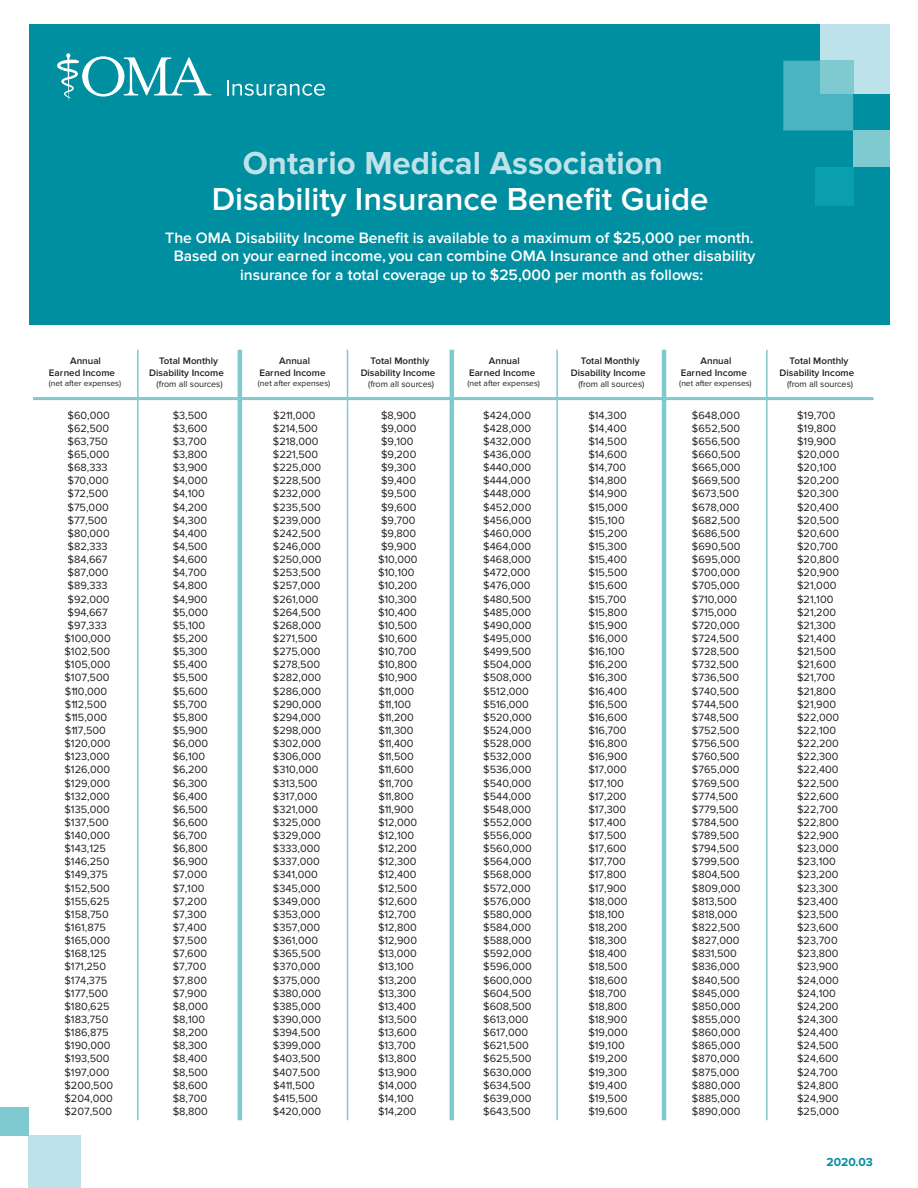
<style>
.page{position:relative;width:918px;height:1188px;background:#fff}
.page>*{position:absolute;margin:0;border:0;box-sizing:border-box;transform-origin:0 0}
.t1{font:600 33px "Proxima Nova";color:#fff}
.t2{font:700 33px "Proxima Nova";color:#bee2e9}
.t3{font:600 15.6px "Proxima Nova";color:#fff}
.t4{font:700 12px "Proxima Nova";color:#008fa1}
.t5{font:10.95px/13.2px "Proxima Nova";color:#231f20}
.t6{font:600 9.75px/11.7px "Proxima Nova";color:#231f20;text-align:center}
.t7{font:9px "Proxima Nova";color:#231f20}
.t8{font:8.4px "Proxima Nova";color:#231f20}
</style>
<div class="page">
<div style="left:29px;top:24px;width:861px;height:300px;background:#008fa1"></div>
<hr style="left:137px;top:350px;width:2px;height:770px;background:#7fc9d0">
<hr style="left:238px;top:350px;width:4px;height:770px;background:#7fc9d0">
<hr style="left:450px;top:350px;width:4px;height:770px;background:#7fc9d0">
<hr style="left:662px;top:350px;width:4px;height:770px;background:#7fc9d0">
<hr style="left:347px;top:350px;width:1px;height:770px;background:#7fc9d0">
<hr style="left:556px;top:350px;width:2px;height:770px;background:#7fc9d0">
<hr style="left:766px;top:350px;width:2px;height:770px;background:#7fc9d0">
<hr style="left:33px;top:397px;width:841px;height:3px;background:#7fc9d0">
<div style="left:820px;top:24px;width:70px;height:70px;background:#bee2e9"></div>
<div style="left:783px;top:61px;width:70px;height:69px;background:#4bb4c3"></div>
<div style="left:853px;top:130px;width:37px;height:37px;background:#7fc9d0"></div>
<div style="left:815px;top:167px;width:38px;height:38px;background:#099faf"></div>
<div style="left:29px;top:1136px;width:52px;height:52px;background:#bee2e9"></div>
<div style="left:0;top:1107px;width:29px;height:29px;background:#7fc9d0"></div>
<div style="left:820px;top:61px;width:33px;height:33px;background:#7fc9d0"></div>
<svg style="left:227px;top:80px;width:98px;height:16px"></svg>
<svg style="left:57px;top:53px;width:154px;height:48px"></svg>
<h1 class="t2" style="left:243px;top:144px;width:422px">Ontario Medical Association</h1>
<h1 class="t1" style="left:212px;top:180px;width:498px">Disability Insurance Benefit Guide</h1>
<h2 class="t3" style="left:165px;top:229px;width:590px">The OMA Disability Income Benefit is available to a maximum of $25,000 per month.</h2>
<h2 class="t3" style="left:174px;top:247px;width:583px">Based on your earned income, you can combine OMA Insurance and other disability</h2>
<h2 class="t3" style="left:240px;top:266px;width:465px">insurance for a total coverage up to $25,000 per month as follows:</h2>
<p class="t6" style="left:49px;top:355px;width:68px;text-align:left;text-indent:21px">Annual<br>Earned Income</p>
<p class="t8" style="left:49px;top:378px;width:74px">(net after expenses)</p>
<p class="t6" style="left:149px;top:355px;width:76px">Total Monthly<br>Disability Income</p>
<p class="t7" style="left:157px;top:378px;width:68px">(from all sources)</p>
<p class="t6" style="left:259px;top:355px;width:68px">Annual<br>Earned Income</p>
<p class="t8" style="left:258px;top:378px;width:74px">(net after expenses)</p>
<p class="t6" style="left:361px;top:355px;width:76px">Total Monthly<br>Disability Income</p>
<p class="t7" style="left:368px;top:378px;width:68px">(from all sources)</p>
<p class="t6" style="left:469px;top:355px;width:68px">Annual<br>Earned Income</p>
<p class="t8" style="left:468px;top:378px;width:74px">(net after expenses)</p>
<p class="t6" style="left:571px;top:355px;width:76px">Total Monthly<br>Disability Income</p>
<p class="t7" style="left:578px;top:378px;width:68px">(from all sources)</p>
<p class="t6" style="left:681px;top:355px;width:68px">Annual<br>Earned Income</p>
<p class="t8" style="left:679px;top:378px;width:74px">(net after expenses)</p>
<p class="t6" style="left:780px;top:355px;width:76px">Total Monthly<br>Disability Income</p>
<p class="t7" style="left:787px;top:378px;width:68px">(from all sources)</p>
<p class="t5" style="left:64px;top:409px;width:50px">$60,000 $62,500 $63,750 $65,000 $68,333 $70,000 $72,500 $75,000 $77,500 $80,000 $82,333 $84,667 $87,000 $89,333 $92,000 $94,667 $97,333 $100,000 $102,500 $105,000 $107,500 $110,000 $112,500 $115,000 $117,500 $120,000 $123,000 $126,000 $129,000 $132,000 $135,000 $137,500 $140,000 $143,125 $146,250 $149,375 $152,500 $155,625 $158,750 $161,875 $165,000 $168,125 $171,250 $174,375 $177,500 $180,625 $183,750 $186,875 $190,000 $193,500 $197,000 $200,500 $204,000 $207,500</p>
<p class="t5" style="left:273px;top:409px;width:50px">$211,000 $214,500 $218,000 $221,500 $225,000 $228,500 $232,000 $235,500 $239,000 $242,500 $246,000 $250,000 $253,500 $257,000 $261,000 $264,500 $268,000 $271,500 $275,000 $278,500 $282,000 $286,000 $290,000 $294,000 $298,000 $302,000 $306,000 $310,000 $313,500 $317,000 $321,000 $325,000 $329,000 $333,000 $337,000 $341,000 $345,000 $349,000 $353,000 $357,000 $361,000 $365,500 $370,000 $375,000 $380,000 $385,000 $390,000 $394,500 $399,000 $403,500 $407,500 $411,500 $415,500 $420,000</p>
<p class="t5" style="left:483px;top:409px;width:50px">$424,000 $428,000 $432,000 $436,000 $440,000 $444,000 $448,000 $452,000 $456,000 $460,000 $464,000 $468,000 $472,000 $476,000 $480,500 $485,000 $490,000 $495,000 $499,500 $504,000 $508,000 $512,000 $516,000 $520,000 $524,000 $528,000 $532,000 $536,000 $540,000 $544,000 $548,000 $552,000 $556,000 $560,000 $564,000 $568,000 $572,000 $576,000 $580,000 $584,000 $588,000 $592,000 $596,000 $600,000 $604,500 $608,500 $613,000 $617,000 $621,500 $625,500 $630,000 $634,500 $639,000 $643,500</p>
<p class="t5" style="left:692px;top:409px;width:50px">$648,000 $652,500 $656,500 $660,500 $665,000 $669,500 $673,500 $678,000 $682,500 $686,500 $690,500 $695,000 $700,000 $705,000 $710,000 $715,000 $720,000 $724,500 $728,500 $732,500 $736,500 $740,500 $744,500 $748,500 $752,500 $756,500 $760,500 $765,000 $769,500 $774,500 $779,500 $784,500 $789,500 $794,500 $799,500 $804,500 $809,000 $813,500 $818,000 $822,500 $827,000 $831,500 $836,000 $840,500 $845,000 $850,000 $855,000 $860,000 $865,000 $870,000 $875,000 $880,000 $885,000 $890,000</p>
<p class="t5" style="left:173px;top:409px;width:37px">$3,500 $3,600 $3,700 $3,800 $3,900 $4,000 $4,100 $4,200 $4,300 $4,400 $4,500 $4,600 $4,700 $4,800 $4,900 $5,000 $5,100 $5,200 $5,300 $5,400 $5,500 $5,600 $5,700 $5,800 $5,900 $6,000 $6,100 $6,200 $6,300 $6,400 $6,500 $6,600 $6,700 $6,800 $6,900 $7,000 $7,100 $7,200 $7,300 $7,400 $7,500 $7,600 $7,700 $7,800 $7,900 $8,000 $8,100 $8,200 $8,300 $8,400 $8,500 $8,600 $8,700 $8,800</p>
<p class="t5" style="left:378px;top:409px;width:41px">$8,900 $9,000 $9,100 $9,200 $9,300 $9,400 $9,500 $9,600 $9,700 $9,800 $9,900 $10,000 $10,100 $10,200 $10,300 $10,400 $10,500 $10,600 $10,700 $10,800 $10,900 $11,000 $11,100 $11,200 $11,300 $11,400 $11,500 $11,600 $11,700 $11,800 $11,900 $12,000 $12,100 $12,200 $12,300 $12,400 $12,500 $12,600 $12,700 $12,800 $12,900 $13,000 $13,100 $13,200 $13,300 $13,400 $13,500 $13,600 $13,700 $13,800 $13,900 $14,000 $14,100 $14,200</p>
<p class="t5" style="left:588px;top:409px;width:41px">$14,300 $14,400 $14,500 $14,600 $14,700 $14,800 $14,900 $15,000 $15,100 $15,200 $15,300 $15,400 $15,500 $15,600 $15,700 $15,800 $15,900 $16,000 $16,100 $16,200 $16,300 $16,400 $16,500 $16,600 $16,700 $16,800 $16,900 $17,000 $17,100 $17,200 $17,300 $17,400 $17,500 $17,600 $17,700 $17,800 $17,900 $18,000 $18,100 $18,200 $18,300 $18,400 $18,500 $18,600 $18,700 $18,800 $18,900 $19,000 $19,100 $19,200 $19,300 $19,400 $19,500 $19,600</p>
<p class="t5" style="left:797px;top:409px;width:44px">$19,700 $19,800 $19,900 $20,000 $20,100 $20,200 $20,300 $20,400 $20,500 $20,600 $20,700 $20,800 $20,900 $21,000 $21,100 $21,200 $21,300 $21,400 $21,500 $21,600 $21,700 $21,800 $21,900 $22,000 $22,100 $22,200 $22,300 $22,400 $22,500 $22,600 $22,700 $22,800 $22,900 $23,000 $23,100 $23,200 $23,300 $23,400 $23,500 $23,600 $23,700 $23,800 $23,900 $24,000 $24,100 $24,200 $24,300 $24,400 $24,500 $24,600 $24,700 $24,800 $24,900 $25,000</p>
<p class="t4" style="left:826px;top:1155px;width:48px">2020.03</p>
</div>
